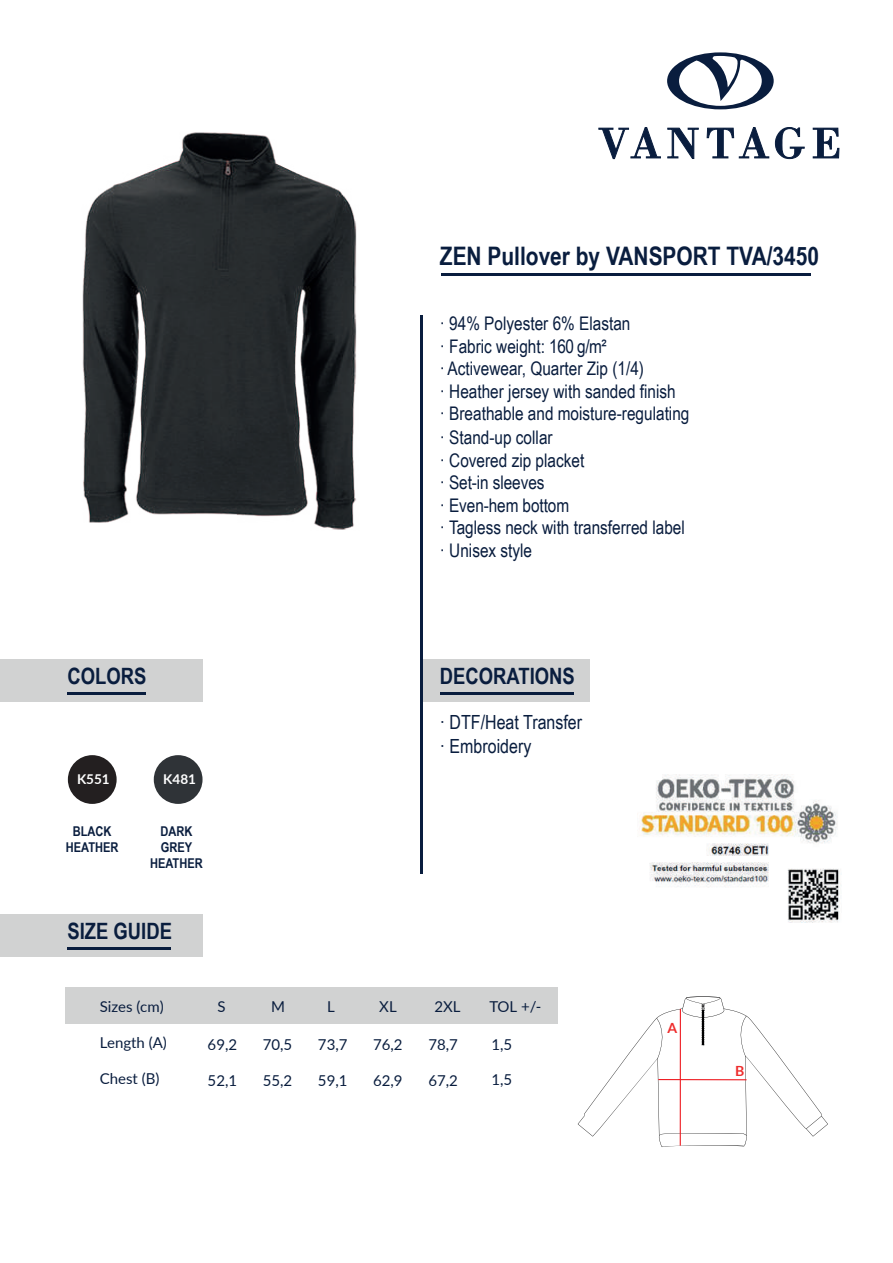
<style>
.page{position:relative;width:893px;height:1263px;background:#fff}
.page>*{position:absolute;margin:0;border:0;box-sizing:border-box;transform-origin:0 0}
.t1{font:700 25.5px "Arial Narrow";color:#091d3e}
.t2{font:700 22.5px "Arial Narrow";color:#091d3e}
.t3{font:19.5px/23.4px "Arial Narrow";color:#091d3e}
.t4{font:18.75px/22.6px "Arial Narrow";color:#091d3e}
.t5{font:15px "Lato";color:#091d3e}
.t6{font:700 14.1px "Lato";color:#ee2d2d}
.t7{font:700 13.5px/16.2px "Arial Narrow";color:#091d3e;text-align:center}
.t8{font:700 13.5px "Lato";color:#fff}
</style>
<div class="page">
<div style="left:0;top:659px;width:203px;height:42px;background:#d1d2d2"></div>
<div style="left:0;top:914px;width:203px;height:42px;background:#d1d2d2"></div>
<div style="left:420px;top:659px;width:170px;height:42px;background:#d1d2d2"></div>
<svg style="left:598px;top:127px;width:63px;height:32px"></svg>
<svg style="left:667px;top:127px;width:32px;height:32px"></svg>
<svg style="left:706px;top:127px;width:63px;height:32px"></svg>
<svg style="left:775px;top:127px;width:30px;height:32px"></svg>
<svg style="left:812px;top:127px;width:28px;height:32px"></svg>
<svg style="left:667px;top:52px;width:107px;height:57px"></svg>
<div style="left:65px;top:987px;width:493px;height:37px;background:#d1d2d2"></div>
<div style="left:68px;top:755px;width:49px;height:49px;background:#231f20;border-radius:50%"></div>
<div style="left:154px;top:755px;width:49px;height:49px;background:#2f3337;border-radius:50%"></div>
<img style="left:82px;top:132px;width:275px;height:398px">
<hr style="left:420px;top:315px;width:3px;height:559px;background:#091d3e">
<hr style="left:441px;top:274px;width:369px;height:2px;background:#091d3e">
<hr style="left:67px;top:692px;width:79px;height:3px;background:#091d3e">
<hr style="left:67px;top:947px;width:104px;height:3px;background:#091d3e">
<hr style="left:440px;top:692px;width:134px;height:3px;background:#091d3e">
<img style="left:641px;top:774px;width:199px;height:148px">
<svg style="left:578px;top:996px;width:250px;height:151px"></svg>
<hr style="left:680px;top:1009px;width:1px;height:137px;background:#ee1d23">
<hr style="left:658px;top:1079px;width:88px;height:1px;background:#ee1d23">
<h1 class="t1" style="left:440px;top:237px;width:381px">ZEN Pullover by VANSPORT TVA/3450</h1>
<p class="t2" style="left:67px;top:659px;width:80px">COLORS</p>
<p class="t8" style="left:77px;top:769px;width:34px">K551</p>
<p class="t8" style="left:163px;top:769px;width:34px">K481</p>
<p class="t7" style="left:66px;top:822px;width:54px">BLACK<br>HEATHER</p>
<p class="t7" style="left:150px;top:822px;width:54px">DARK<br>GREY<br>HEATHER</p>
<p class="t2" style="left:67px;top:914px;width:106px">SIZE GUIDE</p>
<p class="t4" style="left:440px;top:311px;width:251px">· 94% Polyester 6% Elastan<br>· Fabric weight: 160 g/m² ·Activewear, Quarter Zip (1/4)<br>· Heather jersey with sanded finish<br>· Breathable and moisture-regulating · Stand-up collar<br>· Covered zip placket<br>· Set-in sleeves<br>· Even-hem bottom<br>· Tagless neck with transferred label · Unisex style</p>
<p class="t2" style="left:440px;top:659px;width:136px">DECORATIONS</p>
<p class="t3" style="left:440px;top:710px;width:144px">· DTF/Heat Transfer · Embroidery</p>
<p class="t5" style="left:100px;top:996px;width:66px">Sizes (cm)</p>
<p class="t5" style="left:218px;top:996px;width:10px">S</p>
<p class="t5" style="left:271px;top:996px;width:15px">M</p>
<p class="t5" style="left:327px;top:996px;width:9px">L</p>
<p class="t5" style="left:379px;top:996px;width:19px">XL</p>
<p class="t5" style="left:434px;top:996px;width:28px">2XL</p>
<p class="t5" style="left:489px;top:996px;width:53px">TOL +/-</p>
<p class="t5" style="left:100px;top:1032px;width:69px">Length (A)</p>
<p class="t5" style="left:100px;top:1068px;width:61px">Chest (B)</p>
<p class="t5" style="left:208px;top:1033px;width:31px">69,2</p>
<p class="t5" style="left:263px;top:1033px;width:31px">70,5</p>
<p class="t5" style="left:318px;top:1033px;width:31px">73,7</p>
<p class="t5" style="left:373px;top:1033px;width:31px">76,2</p>
<p class="t5" style="left:428px;top:1033px;width:31px">78,7</p>
<p class="t5" style="left:208px;top:1069px;width:31px">52,1</p>
<p class="t5" style="left:263px;top:1069px;width:31px">55,2</p>
<p class="t5" style="left:318px;top:1069px;width:31px">59,1</p>
<p class="t5" style="left:373px;top:1069px;width:31px">62,9</p>
<p class="t5" style="left:428px;top:1069px;width:31px">67,2</p>
<p class="t5" style="left:491px;top:1033px;width:22px">1,5</p>
<p class="t5" style="left:491px;top:1069px;width:22px">1,5</p>
<p class="t6" style="left:667px;top:1018px;width:11px">A</p>
<p class="t6" style="left:735px;top:1060px;width:11px">B</p>
</div>
